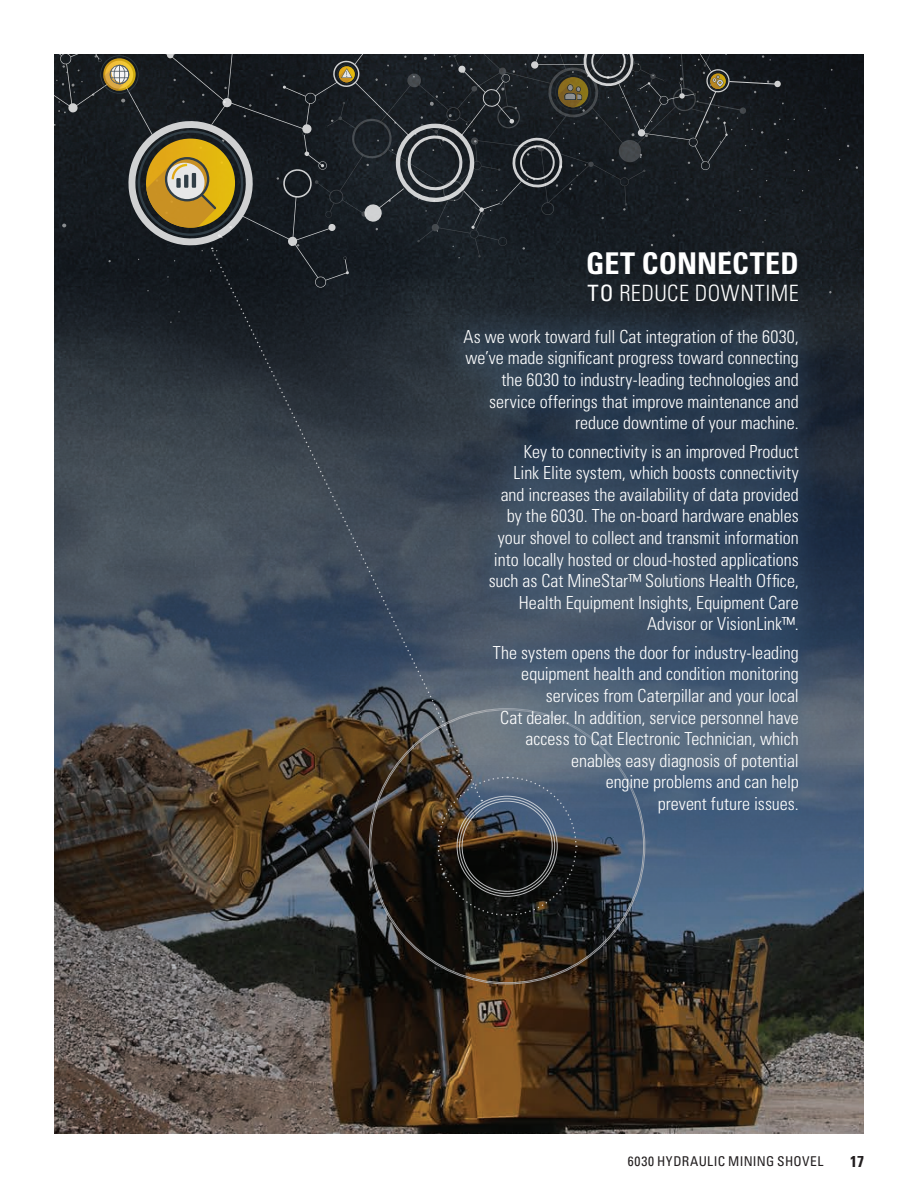
<style>
.page{position:relative;width:918px;height:1188px;background:#fff}
.page>*{position:absolute;margin:0;border:0;box-sizing:border-box;transform-origin:0 0}
.Copy{font:700 condensed 30px "Univers LT Std";letter-spacing:.005em;color:#fff}
.Copy-2{font:300 condensed 22.5px "Univers LT Std";letter-spacing:.02em;color:#fff}
.Copy-3{font:300 condensed 18px/21.6px "Univers LT Std";color:#fff;text-align:right}
.t1{font:700 condensed 15.75px "Univers LT Std";color:#231f20}
.t2{font:condensed 13.5px "Univers LT Std";letter-spacing:.025em;color:#231f20}
.s1{font-weight:400}
</style>
<div class="page">
<img style="left:54px;top:54px;width:810px;height:1080px">
<svg style="left:211px;top:291px;width:270px;height:507px;background:#3b4148"></svg>
<svg style="left:437px;top:842px;width:140px;height:75px;background:#191816"></svg>
<svg style="left:54px;top:54px;width:741px;height:237px;background:#282b2b"></svg>
<div style="left:434px;top:298px;width:395px;height:544px;background:#3f6183;opacity:.5"></div>
<p class="Copy" style="left:586px;top:245px;width:214px">GET CONNECTED</p>
<p class="Copy-2" style="left:588px;top:279px;width:213px"><span class="s1">TO</span> REDUCE DOWNTIME</p>
<p class="Copy-3" style="left:463px;top:326px;width:337px">As we work toward full Cat integration of the 6030, we’ve made significant progress toward connecting the 6030 to industry-leading technologies and service offerings that improve maintenance and reduce downtime of your machine.</p>
<p class="Copy-3" style="left:489px;top:440px;width:312px">Key to connectivity is an improved Product<br>Link Elite system, which boosts connectivity and increases the availability of data provided by the 6030. The on-board hardware enables your shovel to collect and transmit information into locally hosted or cloud-hosted applications such as Cat MineStar™ Solutions Health Office, Health Equipment Insights, Equipment Care Advisor or VisionLink™.</p>
<p class="Copy-3" style="left:493px;top:642px;width:307px">The system opens the door for industry-leading equipment health and condition monitoring services from Caterpillar and your local<br>Cat dealer. In addition, service personnel have access to Cat Electronic Technician, which enables easy diagnosis of potential<br>engine problems and can help<br>prevent future issues.</p>
<p class="t2" style="left:628px;top:1153px;width:197px">6030 HYDRAULIC MINING SHOVEL</p>
<p class="t1" style="left:850px;top:1151px;width:15px">17</p>
</div>
